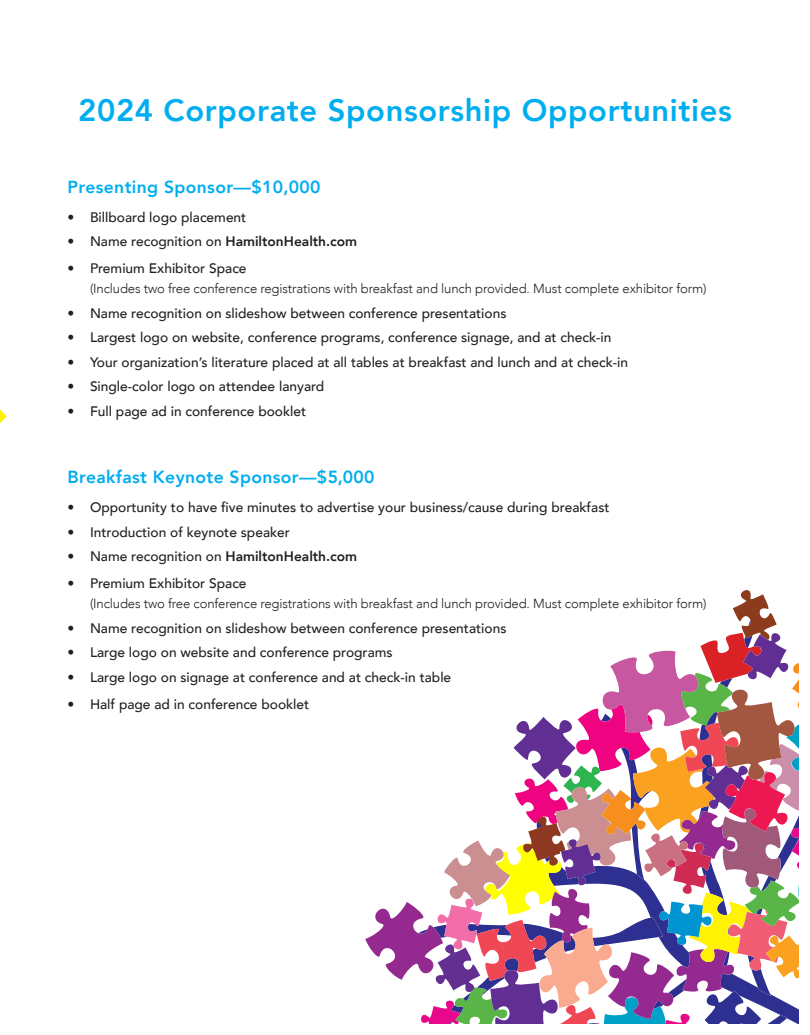
<style>
.page{position:relative;width:810px;height:1035px;background:#fff}
.page>*{position:absolute;margin:0;border:0;box-sizing:border-box;transform-origin:0 0}
.t1{font:800 30.88px "Avenir";letter-spacing:.02em;color:#00aeef}
.t2{font:800 17.5px "Avenir";letter-spacing:.02em;color:#00aeef}
.t3{font:500 13.75px "Avenir";color:#231f20}
.t4{font:300 13.12px "Avenir";letter-spacing:-.01em;color:#231f20}
.s1{font-weight:800}
</style>
<div class="page">
<svg style="left:0;top:410px;width:7px;height:13px"></svg>
<svg style="left:365px;top:590px;width:434px;height:434px"></svg>
<p class="t1" style="left:78px;top:86px;width:655px">2024 Corporate Sponsorship Opportunities</p>
<p class="t2" style="left:68px;top:173px;width:254px">Presenting Sponsor—$10,000</p>
<p class="t3" style="left:68px;top:205px;width:180px">• Billboard logo placement</p>
<p class="t3" style="left:68px;top:230px;width:291px">• Name recognition on <span class="s1">HamiltonHealth.com</span></p>
<p class="t3" style="left:68px;top:257px;width:181px">• Premium Exhibitor Space</p>
<p class="t4" style="left:90px;top:281px;width:618px">(Includes two free conference registrations with breakfast and lunch provided. Must complete exhibitor form)</p>
<p class="t3" style="left:68px;top:301px;width:440px">• Name recognition on slideshow between conference presentations</p>
<p class="t3" style="left:68px;top:326px;width:546px">• Largest logo on website, conference programs, conference signage, and at check-in</p>
<p class="t3" style="left:68px;top:350px;width:562px">• Your organization’s literature placed at all tables at breakfast and lunch and at check-in</p>
<p class="t3" style="left:68px;top:375px;width:258px">• Single-color logo on attendee lanyard</p>
<p class="t3" style="left:68px;top:399px;width:240px">• Full page ad in conference booklet</p>
<p class="t2" style="left:68px;top:464px;width:309px">Breakfast Keynote Sponsor—$5,000</p>
<p class="t3" style="left:68px;top:496px;width:544px">• Opportunity to have five minutes to advertise your business/cause during breakfast</p>
<p class="t3" style="left:68px;top:520px;width:224px">• Introduction of keynote speaker</p>
<p class="t3" style="left:68px;top:545px;width:291px">• Name recognition on <span class="s1">HamiltonHealth.com</span></p>
<p class="t3" style="left:68px;top:572px;width:181px">• Premium Exhibitor Space</p>
<p class="t4" style="left:90px;top:596px;width:618px">(Includes two free conference registrations with breakfast and lunch provided. Must complete exhibitor form)</p>
<p class="t3" style="left:68px;top:616px;width:440px">• Name recognition on slideshow between conference presentations</p>
<p class="t3" style="left:68px;top:641px;width:327px">• Large logo on website and conference programs</p>
<p class="t3" style="left:68px;top:665px;width:385px">• Large logo on signage at conference and at check-in table</p>
<p class="t3" style="left:68px;top:692px;width:243px">• Half page ad in conference booklet</p>
</div>
